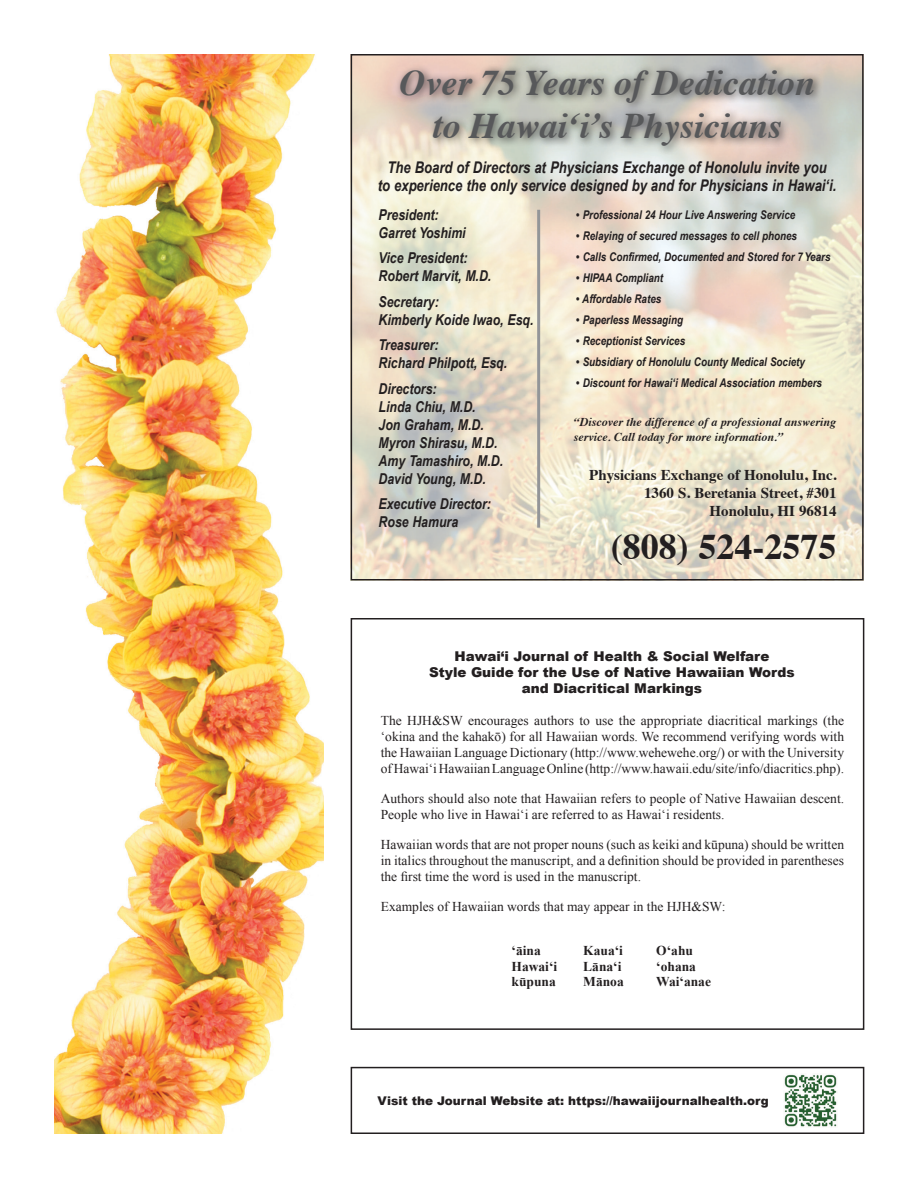
<style>
.page{position:relative;width:918px;height:1188px;background:#fff}
.page>*{position:absolute;margin:0;border:0;box-sizing:border-box;transform-origin:0 0}
.t1{font:italic 700 36px/43.2px "Times";color:#57585a;text-align:center}
.t2{font:700 36px "Times";color:#231f20}
.t3{font:italic 700 16.2px/18px "Arial Narrow";color:#231f20;text-align:center}
.t4{font:italic 700 15px/18px "Arial Narrow";color:#231f20}
.t5{font:700 15px/18px "Times";color:#231f20;text-align:right}
.Body_text_HMJ{font:13.5px/16.2px "Times New Roman";color:#231f20;text-align:justify}
.Headline{font:900 13.5px "Arial";color:#231f20}
.Abstract{font:700 13.5px/15.8px "Times New Roman";color:#231f20}
.t6{font:italic 700 12px "Arial Narrow";color:#231f20}
.t7{font:italic 700 12px/14.4px "Times";color:#231f20}
.Ref_subhead{font:900 12px "Arial";color:#231f20}
</style>
<div class="page">
<img style="left:354px;top:57px;width:507px;height:520px">
<div style="left:395px;top:64px;width:428px;height:91px;background:#231f20;opacity:.75"></div>
<hr style="left:537px;top:210px;width:3px;height:318px;background:#939598">
<div style="left:351px;top:54px;width:513px;height:526px;border:2px solid #231f20"></div>
<div style="left:351px;top:618px;width:513px;height:412px;border:2px solid #231f20"></div>
<img style="left:54px;top:54px;width:270px;height:1080px">
<div style="left:351px;top:1067px;width:513px;height:67px;border:2px solid #231f20"></div>
<img style="left:784px;top:1074px;width:53px;height:53px">
<p class="t1" style="left:399px;top:58px;width:417px">Over 75 Years of Dedication to Hawai‘i’s Physicians</p>
<p class="t3" style="left:378px;top:157px;width:460px">The Board of Directors at Physicians Exchange of Honolulu invite you<br>to experience the only service designed by and for Physicians in Hawai‘i.</p>
<p class="t4" style="left:379px;top:205px;width:89px">President:<br>Garret Yoshimi</p>
<p class="t4" style="left:379px;top:248px;width:114px">Vice President:<br>Robert Marvit, M.D.</p>
<p class="t4" style="left:379px;top:292px;width:156px">Secretary:<br>Kimberly Koide Iwao, Esq.</p>
<p class="t4" style="left:379px;top:335px;width:130px">Treasurer:<br>Richard Philpott, Esq.</p>
<p class="t4" style="left:379px;top:379px;width:126px">Directors:<br>Linda Chiu, M.D.<br>Jon Graham, M.D.<br>Myron Shirasu, M.D.<br>Amy Tamashiro, M.D.<br>David Young, M.D.</p>
<p class="t4" style="left:379px;top:494px;width:114px">Executive Director:<br>Rose Hamura</p>
<p class="t6" style="left:576px;top:205px;width:221px">• Professional 24 Hour Live Answering Service</p>
<p class="t6" style="left:576px;top:226px;width:222px">• Relaying of secured messages to cell phones</p>
<p class="t6" style="left:576px;top:247px;width:256px">• Calls Confirmed, Documented and Stored for 7Years</p>
<p class="t6" style="left:576px;top:268px;width:88px">• HIPAA Compliant</p>
<p class="t6" style="left:576px;top:289px;width:87px">• Affordable Rates</p>
<p class="t6" style="left:576px;top:310px;width:108px">• Paperless Messaging</p>
<p class="t6" style="left:576px;top:331px;width:111px">• Receptionist Services</p>
<p class="t6" style="left:576px;top:352px;width:230px">• Subsidiary of Honolulu County Medical Society</p>
<p class="t6" style="left:576px;top:373px;width:247px">• Discount for Hawai‘i Medical Association members</p>
<p class="t7" style="left:574px;top:414px;width:264px">“Discover the difference of a professional answering service. Call today for more information.”</p>
<p class="t5" style="left:589px;top:464px;width:249px">Physicians Exchange of Honolulu, Inc.<br>1360 S. Beretania Street, #301<br>Honolulu, HI 96814</p>
<p class="t2" style="left:611px;top:512px;width:227px">(808) 524-2575</p>
<p class="Headline" style="left:455px;top:646px;width:316px">Hawai‘i Journal of Health &amp; Social Welfare</p>
<p class="Headline" style="left:429px;top:663px;width:367px">Style Guide for the Use of Native Hawaiian Words</p>
<p class="Headline" style="left:522px;top:679px;width:182px">and Diacritical Markings</p>
<p class="Body_text_HMJ" style="left:381px;top:712px;width:465px">The HJH&amp;SW encourages authors to use the appropriate diacritical markings (the ‘okina and the kahakō) for all Hawaiian words. We recommend verifying words with the Hawaiian Language Dictionary (http://www.wehewehe.org/) or with the University of Hawaiʻi Hawaiian Language Online (http://www.hawaii.edu/site/info/diacritics.php).</p>
<p class="Body_text_HMJ" style="left:381px;top:790px;width:465px">Authors should also note that Hawaiian refers to people of Native Hawaiian descent.<br>People who live in Hawaiʻi are referred to as Hawaiʻi residents.</p>
<p class="Body_text_HMJ" style="left:381px;top:836px;width:465px">Hawaiian words that are not proper nouns (such as keiki and kūpuna) should be written in italics throughout the manuscript, and a definition should be provided in parentheses the first time the word is used in the manuscript.</p>
<p class="Body_text_HMJ" style="left:381px;top:898px;width:346px">Examples of Hawaiian words that may appear in the HJH&amp;SW:</p>
<p class="Abstract" style="left:512px;top:942px;width:31px">‘āina</p>
<p class="Abstract" style="left:512px;top:958px;width:47px">Hawai‘i</p>
<p class="Abstract" style="left:512px;top:974px;width:46px">kūpuna</p>
<p class="Abstract" style="left:583px;top:942px;width:42px">Kaua‘i<br>Lāna‘i<br>Mānoa</p>
<p class="Abstract" style="left:656px;top:942px;width:56px">O‘ahu ‘ohana<br>Wai‘anae</p>
<p class="Ref_subhead" style="left:378px;top:1092px;width:393px">Visit the Journal Website at: https://hawaiijournalhealth.org</p>
</div>
